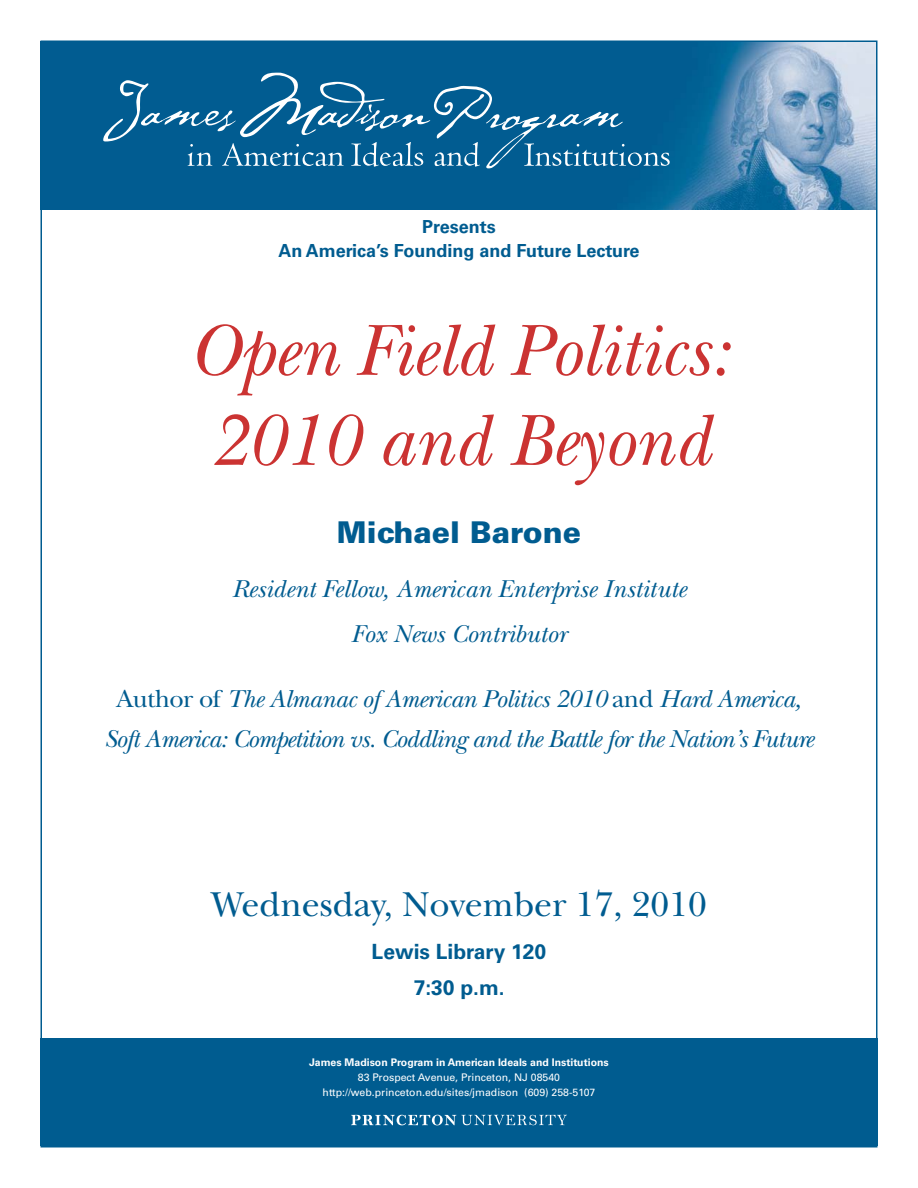
<style>
.page{position:relative;width:918px;height:1188px;background:#fff}
.page>*{position:absolute;margin:0;border:0;box-sizing:border-box;transform-origin:0 0}
.t1{font:italic 75.6px/90px "New Baskerville Std";color:#cb3332;scale:.95 1}
.t2{font:36px "New Baskerville Std";color:#005c90}
.t3{font:900 30px "Univers LT Std";color:#005c90}
.t4{font:italic 25.5px/40.5px "New Baskerville Std";letter-spacing:-.02em;color:#005c90;text-align:center}
.t5{font:italic 25.5px/45px "New Baskerville Std";color:#005c90;text-align:center}
.t6{font:700 21px/36px "Univers LT Std";color:#005c90;text-align:center}
.t7{font:700 18px/24px "Univers LT Std";color:#005c90;text-align:center}
.t8{font:10.5px/15px "Univers LT Std";color:#fff;text-align:center}
.t9{font:700 10.5px "Univers LT Std";color:#fff}
.s1{font-style:normal}
</style>
<div class="page">
<img style="left:43px;top:43px;width:832px;height:166px">
<svg style="left:103px;top:73px;width:567px;height:95px;background:#1d6e9d"></svg>
<div style="left:40px;top:1038px;width:838px;height:108px;background:#005c90"></div>
<svg style="left:351px;top:1115px;width:216px;height:10px"></svg>
<p class="t7" style="left:278px;top:216px;width:363px">Presents<br>An America’s Founding and Future Lecture</p>
<h1 class="t1" style="left:188px;top:314px;width:571px">Open Field Politics:<br>2010 and Beyond</h1>
<p class="t3" style="left:337px;top:516px;width:246px">Michael Barone</p>
<p class="t5" style="left:232px;top:570px;width:456px">Resident Fellow, American Enterprise Institute<br>Fox News Contributor</p>
<p class="t4" style="left:105px;top:681px;width:711px"><span class="s1">Author of</span> The Almanac of American Politics 2010 <span class="s1">and</span> Hard America,<br>Soft America: Competition vs. Coddling and the Battle for the Nation’s Future</p>
<h2 class="t2" style="left:211px;top:882px;width:497px">Wednesday, November 17, 2010</h2>
<p class="t6" style="left:372px;top:935px;width:176px">Lewis Library 120<br>7:30 p.m.</p>
<p class="t9" style="left:309px;top:1058px;width:301px">James Madison Program in American Ideals and Institutions</p>
<p class="t8" style="left:323px;top:1070px;width:274px">83 Prospect Avenue, Princeton, NJ 08540 http://web.princeton.edu/sites/jmadison (609) 258-5107</p>
</div>
